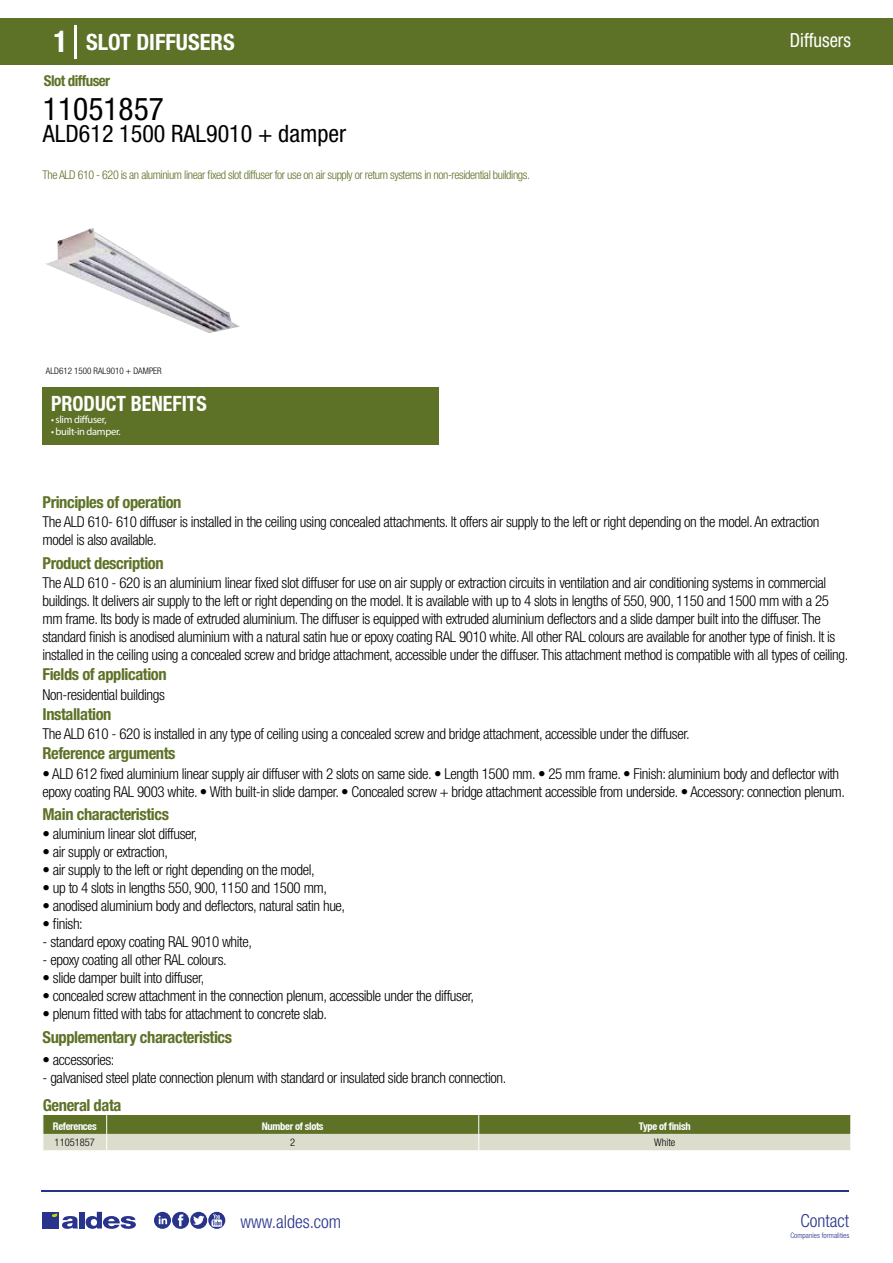
<style>
.page{position:relative;width:893px;height:1263px;background:#fff}
.page>*{position:absolute;margin:0;border:0;box-sizing:border-box;transform-origin:0 0}
.t1{font:condensed 31.5px "Helvetica Neue LT Std";color:#000}
.t2{font:condensed 24px "Helvetica Neue LT Std";color:#000}
.t3{font:700 condensed 22.5px "Helvetica Neue LT Std";color:#fff}
.t4{font:700 condensed 21px "Helvetica Neue";color:#fff;scale:.95 1}
.t5{font:condensed 19.5px "Helvetica Neue LT Std";color:#fff;scale:.95 1}
.t6{font:300 condensed 18px "Helvetica Neue";color:#28348b}
.t7{font:700 condensed 16.5px "Helvetica Neue LT Std";letter-spacing:-.025em;color:#5d7227}
.t8{font:300 condensed 15px/18px "Helvetica Neue LT Std";letter-spacing:-.025em;color:#000}
.t9{font:700 condensed 15px "Helvetica Neue LT Std";letter-spacing:-.035em;color:#5d7227}
.t10{font:300 condensed 12px "Helvetica Neue LT Std";letter-spacing:-.035em;color:#5d7227}
.t11{font:700 condensed 10.5px "Helvetica Neue";letter-spacing:-.03em;color:#fff}
.t12{font:10.5px "Myriad Pro";letter-spacing:-.03em;color:#fff}
.t13{font:300 condensed 10.5px "Helvetica Neue";color:#000}
.t14{font:300 condensed 9px "Helvetica Neue";color:#000}
.t15{font:300 condensed 7.5px "Helvetica Neue";color:#28348b}
.s1{font-size:30px}
</style>
<div class="page">
<div style="left:0;top:18px;width:893px;height:46px;background:#5d7227"></div>
<div style="left:43px;top:387px;width:396px;height:57px;background:#5d7227"></div>
<hr style="left:74px;top:25px;width:2px;height:33px;background:#fff">
<svg style="left:46px;top:228px;width:194px;height:105px"></svg>
<svg style="left:43px;top:1115px;width:808px;height:36px;background:#9ba577"></svg>
<hr style="left:41px;top:1190px;width:808px;height:1px;background:#28348b">
<svg style="left:154px;top:1212px;width:71px;height:17px"></svg>
<div style="left:42px;top:1212px;width:17px;height:16px;background:#28348b"></div>
<div style="left:79px;top:1212px;width:5px;height:16px;background:#28348b"></div>
<svg style="left:86px;top:1212px;width:50px;height:17px"></svg>
<svg style="left:52px;top:1213px;width:26px;height:16px"></svg>
<h3 class="t3" style="left:54px;top:28px;width:183px"><span class="s1">1</span> SLOT DIFFUSERS</h3>
<h3 class="t5" style="left:790px;top:29px;width:66px">Diffusers</h3>
<p class="t9" style="left:44px;top:71px;width:68px">Slot diffuser</p>
<h1 class="t1" style="left:43px;top:91px;width:122px">11051857</h1>
<h2 class="t2" style="left:43px;top:120px;width:305px">ALD612 1500 RAL9010 + damper</h2>
<p class="t10" style="left:43px;top:167px;width:489px">The ALD 610 - 620 is an aluminium linear fixed slot diffuser for use on air supply or return systems in non-residential buildings.</p>
<p class="t14" style="left:46px;top:365px;width:77px">Diffuser ALD 610 - 620</p>
<p class="t14" style="left:46px;top:365px;width:117px">ALD612 1500 RAL9010 + DAMPER</p>
<h3 class="t4" style="left:51px;top:391px;width:166px">PRODUCT BENEFITS</h3>
<p class="t12" style="left:51px;top:413px;width:57px">• slim diffuser,</p>
<p class="t12" style="left:51px;top:425px;width:71px">• built-in damper.</p>
<p class="t7" style="left:43px;top:492px;width:140px">Principles of operation</p>
<p class="t8" style="left:43px;top:513px;width:778px">The ALD 610- 610 diffuser is installed in the ceiling using concealed attachments. It offers air supply to the left or right depending on the model. An extraction model is also available.</p>
<p class="t8" style="left:43px;top:573px;width:807px">The ALD 610 - 620 is an aluminium linear fixed slot diffuser for use on air supply or extraction circuits in ventilation and air conditioning systems in commercial buildings. It delivers air supply to the left or right depending on the model. It is available with up to 4 slots in lengths of 550, 900, 1150 and 1500 mm with a 25 mm frame. Its body is made of extruded aluminium. The diffuser is equipped with extruded aluminium deflectors and a slide damper built into the diffuser. The standard finish is anodised aluminium with a natural satin hue or epoxy coating RAL 9010 white. All other RAL colours are available for another type of finish. It is installed in the ceiling using a concealed screw and bridge attachment, accessible under the diffuser. This attachment method is compatible with all types of ceiling.</p>
<p class="t8" style="left:43px;top:685px;width:124px">Non-residential buildings</p>
<p class="t8" style="left:43px;top:725px;width:649px">The ALD 610 - 620 is installed in any type of ceiling using a concealed screw and bridge attachment, accessible under the diffuser.</p>
<p class="t7" style="left:43px;top:553px;width:123px">Product description</p>
<p class="t7" style="left:43px;top:664px;width:126px">Fields of application</p>
<p class="t7" style="left:43px;top:704px;width:70px">Installation</p>
<p class="t7" style="left:43px;top:743px;width:135px">Reference arguments</p>
<p class="t8" style="left:43px;top:764px;width:804px">• ALD 612 fixed aluminium linear supply air diffuser with 2 slots on same side. • Length 1500 mm. • 25 mm frame. • Finish: aluminium body and deflector with epoxy coating RAL 9003 white. • With built-in slide damper. • Concealed screw + bridge attachment accessible from underside. • Accessory: connection plenum.</p>
<p class="t7" style="left:43px;top:804px;width:128px">Main characteristics</p>
<p class="t8" style="left:43px;top:825px;width:157px">• aluminium linear slot diffuser,</p>
<p class="t8" style="left:43px;top:843px;width:127px">• air supply or extraction,</p>
<p class="t8" style="left:43px;top:861px;width:274px">• air supply to the left or right depending on the model,</p>
<p class="t8" style="left:43px;top:879px;width:286px">• up to 4 slots in lengths 550, 900, 1150 and 1500 mm,</p>
<p class="t8" style="left:43px;top:897px;width:304px">• anodised aluminium body and deflectors, natural satin hue,</p>
<p class="t8" style="left:43px;top:915px;width:42px">• finish:</p>
<p class="t8" style="left:43px;top:933px;width:211px">- standard epoxy coating RAL 9010 white,</p>
<p class="t8" style="left:43px;top:951px;width:186px">- epoxy coating all other RAL colours.</p>
<p class="t8" style="left:43px;top:969px;width:163px">• slide damper built into diffuser,</p>
<p class="t8" style="left:43px;top:987px;width:433px">• concealed screw attachment in the connection plenum, accessible under the diffuser,</p>
<p class="t8" style="left:43px;top:1005px;width:286px">• plenum fitted with tabs for attachment to concrete slab.</p>
<p class="t8" style="left:43px;top:1050px;width:74px">• accessories:</p>
<p class="t8" style="left:43px;top:1068px;width:465px">- galvanised steel plate connection plenum with standard or insulated side branch connection.</p>
<p class="t7" style="left:43px;top:1027px;width:191px">Supplementary characteristics</p>
<p class="t7" style="left:43px;top:1095px;width:80px">General data</p>
<p class="t11" style="left:53px;top:1119px;width:45px">References</p>
<p class="t11" style="left:262px;top:1119px;width:63px">Number of slots</p>
<p class="t11" style="left:639px;top:1119px;width:53px">Type of finish</p>
<p class="t13" style="left:55px;top:1136px;width:42px">11051857</p>
<p class="t13" style="left:290px;top:1136px;width:7px">2</p>
<p class="t13" style="left:654px;top:1136px;width:23px">White</p>
<p class="t6" style="left:240px;top:1211px;width:102px">www.aldes.com</p>
<p class="t6" style="left:800px;top:1211px;width:50px">Contact</p>
<p class="t15" style="left:790px;top:1230px;width:60px">Companies formalities</p>
</div>
